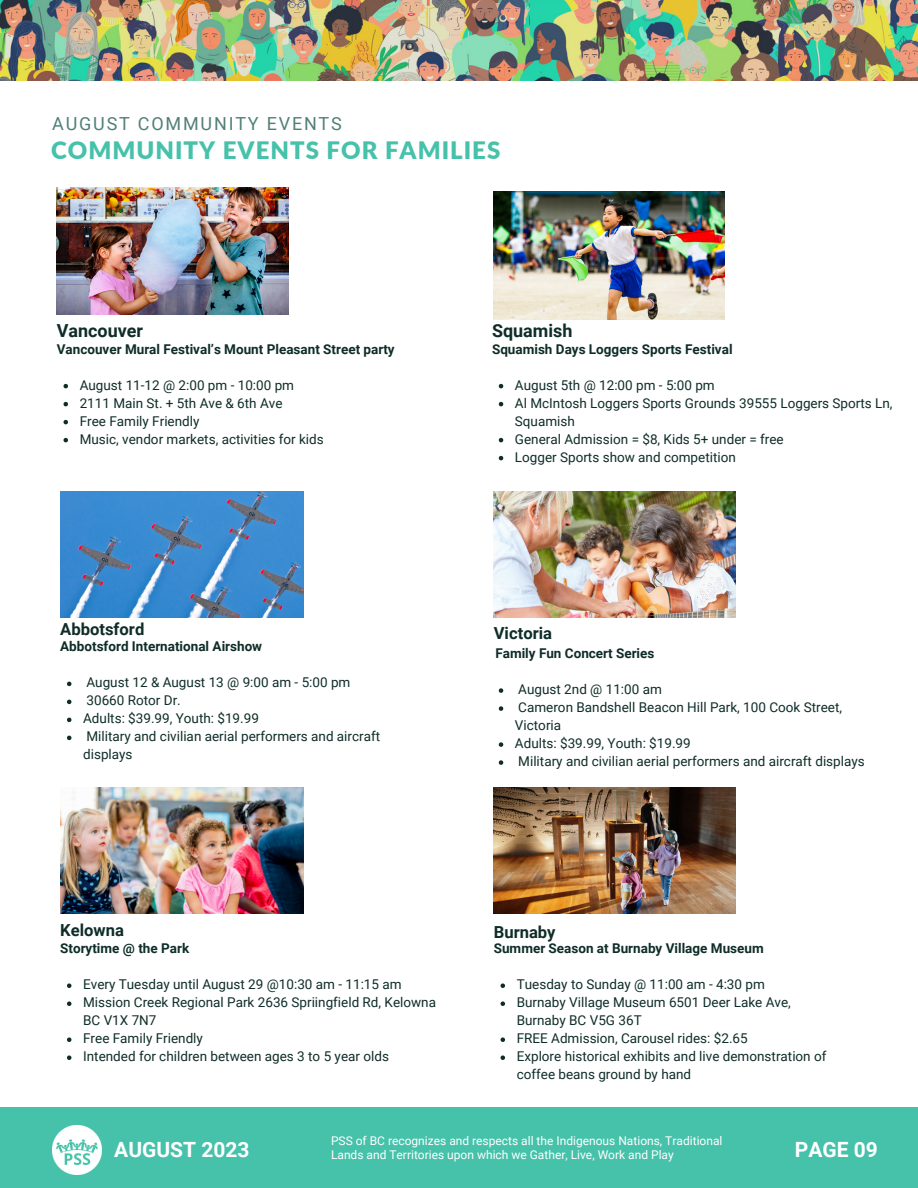
<style>
.page{position:relative;width:918px;height:1188px;background:#fff}
.page>*{position:absolute;margin:0;border:0;box-sizing:border-box;transform-origin:0 0}
.t1{font:900 24px "Lato";letter-spacing:.04em;color:#46c1aa}
.t2{font:700 21px "Roboto";color:#fff}
.t3{font:18px "Roboto";letter-spacing:.1em;color:#518077}
.t4{font:700 18px "Roboto";color:#0f2d28}
.t5{font:700 16.65px "Roboto";color:#0f2d28}
.t6{font:13.5px/18px "Roboto";color:#0f2d28}
.t7{font:700 13.5px "Roboto";color:#0f2d28}
.t8{font:12px/14px "Roboto";color:#fff}
</style>
<div class="page">
<img style="left:0;top:0;width:918px;height:80px">
<div style="left:0;top:1107px;width:918px;height:81px;background:#46c1aa"></div>
<img style="left:52px;top:1125px;width:50px;height:50px">
<img style="left:57px;top:187px;width:232px;height:127px">
<img style="left:494px;top:192px;width:230px;height:128px">
<img style="left:60px;top:491px;width:243px;height:126px">
<img style="left:494px;top:491px;width:242px;height:126px">
<img style="left:60px;top:787px;width:243px;height:126px">
<img style="left:494px;top:787px;width:242px;height:126px">
<svg style="left:64px;top:384px;width:4px;height:4px"></svg>
<svg style="left:64px;top:402px;width:4px;height:4px"></svg>
<svg style="left:64px;top:420px;width:4px;height:4px"></svg>
<svg style="left:64px;top:438px;width:4px;height:4px"></svg>
<svg style="left:499px;top:384px;width:4px;height:4px"></svg>
<svg style="left:499px;top:402px;width:4px;height:4px"></svg>
<svg style="left:499px;top:438px;width:4px;height:4px"></svg>
<svg style="left:499px;top:456px;width:4px;height:4px"></svg>
<svg style="left:67px;top:983px;width:4px;height:5px"></svg>
<svg style="left:67px;top:1001px;width:4px;height:5px"></svg>
<svg style="left:67px;top:1037px;width:4px;height:5px"></svg>
<svg style="left:67px;top:1055px;width:4px;height:5px"></svg>
<svg style="left:501px;top:983px;width:4px;height:5px"></svg>
<svg style="left:501px;top:1001px;width:4px;height:5px"></svg>
<svg style="left:501px;top:1037px;width:4px;height:5px"></svg>
<svg style="left:501px;top:1055px;width:4px;height:5px"></svg>
<svg style="left:67px;top:682px;width:4px;height:4px"></svg>
<svg style="left:67px;top:700px;width:4px;height:4px"></svg>
<svg style="left:67px;top:718px;width:4px;height:4px"></svg>
<svg style="left:67px;top:736px;width:4px;height:4px"></svg>
<svg style="left:499px;top:688px;width:4px;height:5px"></svg>
<svg style="left:499px;top:706px;width:4px;height:5px"></svg>
<svg style="left:499px;top:742px;width:4px;height:5px"></svg>
<svg style="left:499px;top:760px;width:4px;height:5px"></svg>
<h3 class="t3" style="left:52px;top:111px;width:291px">AUGUST COMMUNITY EVENTS</h3>
<h1 class="t1" style="left:51px;top:132px;width:451px">COMMUNITY EVENTS FOR FAMILIES</h1>
<h3 class="t4" style="left:57px;top:318px;width:88px">Vancouver</h3>
<h3 class="t4" style="left:492px;top:318px;width:82px">Squamish</h3>
<p class="t7" style="left:57px;top:339px;width:339px">Vancouver Mural Festival’s Mount Pleasant Street party</p>
<p class="t7" style="left:492px;top:339px;width:242px">Squamish Days Loggers Sports Festival</p>
<p class="t6" style="left:80px;top:375px;width:246px">August 11-12 @ 2:00 pm - 10:00 pm<br>2111 Main St. + 5th Ave &amp; 6th Ave<br>Free Family Friendly<br>Music, vendor markets, activities for kids</p>
<p class="t6" style="left:515px;top:375px;width:379px">August 5th @ 12:00 pm - 5:00 pm<br>Al McIntosh Loggers Sports Grounds 39555 Loggers Sports Ln, Squamish<br>General Admission = $8, Kids 5+ under = free<br>Logger Sports show and competition</p>
<p class="t5" style="left:60px;top:617px;width:86px">Abbotsford</p>
<p class="t7" style="left:60px;top:637px;width:204px">Abbotsford International Airshow</p>
<p class="t6" style="left:83px;top:673px;width:299px">August 12 &amp; August 13 @ 9:00 am - 5:00 pm<br>30660 Rotor Dr.<br>Adults: $39.99, Youth: $19.99<br>Military and civilian aerial performers and aircraft displays</p>
<p class="t5" style="left:494px;top:622px;width:60px">Victoria</p>
<p class="t7" style="left:495px;top:644px;width:161px">Family Fun Concert Series</p>
<p class="t6" style="left:515px;top:680px;width:351px">August 2nd @ 11:00 am<br>Cameron Bandshell Beacon Hill Park, 100 Cook Street, Victoria<br>Adults: $39.99, Youth: $19.99<br>Military and civilian aerial performers and aircraft displays</p>
<p class="t5" style="left:60px;top:918px;width:65px">Kelowna</p>
<p class="t7" style="left:60px;top:939px;width:131px">Storytime @ the Park</p>
<p class="t5" style="left:494px;top:920px;width:63px">Burnaby</p>
<p class="t7" style="left:494px;top:939px;width:272px">Summer Season at Burnaby Village Museum</p>
<p class="t6" style="left:83px;top:975px;width:354px">Every Tuesday until August 29 @10:30 am - 11:15 am Mission Creek Regional Park 2636 Spriingfield Rd, Kelowna BC V1X 7N7<br>Free Family Friendly<br>Intended for children between ages 3 to 5 year olds</p>
<p class="t6" style="left:517px;top:975px;width:311px">Tuesday to Sunday @ 11:00 am - 4:30 pm<br>Burnaby Village Museum 6501 Deer Lake Ave, Burnaby BC V5G 36T<br>FREE Admission, Carousel rides: $2.65<br>Explore historical exhibits and live demonstration of coffee beans ground by hand</p>
<h2 class="t2" style="left:114px;top:1134px;width:137px">AUGUST 2023</h2>
<p class="t8" style="left:331px;top:1133px;width:393px">PSS of BC recognizes and respects all the Indigenous Nations, Traditional<br>Lands and Territories upon which we Gather, Live, Work and Play</p>
<h2 class="t2" style="left:795px;top:1135px;width:85px">PAGE 09</h2>
</div>
